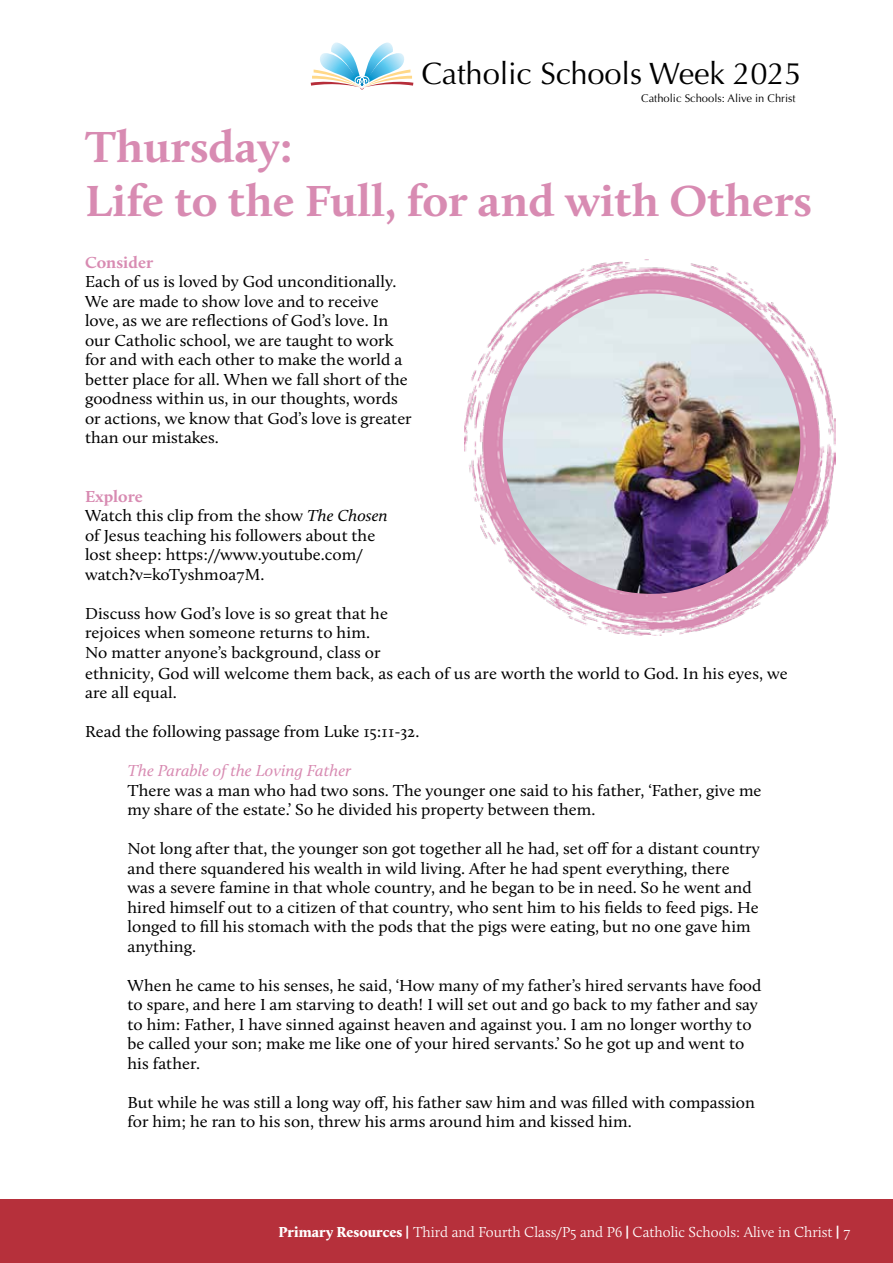
<style>
.page{position:relative;width:893px;height:1263px;background:#fff}
.page>*{position:absolute;margin:0;border:0;box-sizing:border-box;transform-origin:0 0}
.t1{font:700 45px/54px "Calluna";color:#d88bb2;scale:1.05 1}
.t2{font:30.9px "Optima";letter-spacing:-.005em;color:#000}
.t3{font:16.5px/19.5px "Calluna";color:#000;scale:1.05 1}
.t4{font:italic 16.5px "Calluna";color:#d88bb2;scale:1.05 1}
.t5{font:700 16.5px "Calluna";color:#d88bb2;scale:1.05 1}
.t6{font:300 15px "Calluna";color:#fff}
.t7{font:11.1px "Optima";color:#000}
.s1{font-weight:700;color:#d88bb2}
.s2{font-style:italic}
.s3{font-weight:900}
.s4{font-family:"Karmina";font-weight:700}
</style>
<div class="page">
<div style="left:0;top:1199px;width:893px;height:64px;background:#b6303b"></div>
<svg style="left:311px;top:43px;width:102px;height:47px"></svg>
<img style="left:465px;top:260px;width:371px;height:375px">
<img style="left:503px;top:294px;width:297px;height:300px">
<h2 class="t2" style="left:421px;top:56px;width:382px">Catholic Schools Week 2025</h2>
<p class="t7" style="left:641px;top:92px;width:156px">Catholic Schools: Alive in Christ</p>
<h1 class="t1" style="left:85px;top:119px;width:694px">Thursday:<br>Life to the Full, for and with Others</h1>
<p class="t5" style="left:85px;top:252px;width:66px">Consider</p>
<p class="t3" style="left:85px;top:272px;width:313px">Each of us is loved by God unconditionally.<br>We are made to show love and to receive love, as we are reflections of God’s love. In our Catholic school, we are taught to work for and with each other to make the world a better place for all. When we fall short of the goodness within us, in our thoughts, words or actions, we know that God’s love is greater than our mistakes.</p>
<p class="t3" style="left:85px;top:486px;width:290px"><span class="s1">Explore<br></span>Watch this clip from the show <span class="s2">The Chosen </span>of Jesus teaching his followers about the lost sheep: https://www.youtube.com/ watch?v=koTyshm0a7M.</p>
<p class="t3" style="left:85px;top:603px;width:290px">Discuss how God’s love is so great that he rejoices when someone returns to him.<br>No matter anyone’s background, class or</p>
<p class="t3" style="left:85px;top:663px;width:671px">ethnicity, God will welcome them back, as each of us are worth the world to God. In his eyes, we are all equal.</p>
<p class="t3" style="left:85px;top:722px;width:320px">Read the following passage from Luke 15:11-32.</p>
<p class="t4" style="left:128px;top:761px;width:214px">The Parable of the Loving Father</p>
<p class="t3" style="left:128px;top:780px;width:605px">There was a man who had two sons. The younger one said to his father, ‘Father, give me my share of the estate.’ So he divided his property between them.</p>
<p class="t3" style="left:128px;top:839px;width:604px">Not long after that, the younger son got together all he had, set off for a distant country and there squandered his wealth in wild living. After he had spent everything, there was a severe famine in that whole country, and he began to be in need. So he went and hired himself out to a citizen of that country, who sent him to his fields to feed pigs. He longed to fill his stomach with the pods that the pigs were eating, but no one gave him anything.</p>
<p class="t3" style="left:128px;top:975px;width:605px">When he came to his senses, he said, ‘How many of my father’s hired servants have food to spare, and here I am starving to death! I will set out and go back to my father and say to him: Father, I have sinned against heaven and against you. I am no longer worthy to be called your son; make me like one of your hired servants.’ So he got up and went to his father.</p>
<p class="t3" style="left:128px;top:1092px;width:599px">But while he was still a long way off, his father saw him and was filled with compassion for him; he ran to his son, threw his arms around him and kissed him.</p>
<p class="t6" style="left:278px;top:1223px;width:574px"><span class="s3">Primary Resources</span> <span class="s4">|</span> Third and Fourth Class/P5 and P6 <span class="s4">|</span> Catholic Schools: Alive in Christ <span class="s4">|</span> 7</p>
</div>
